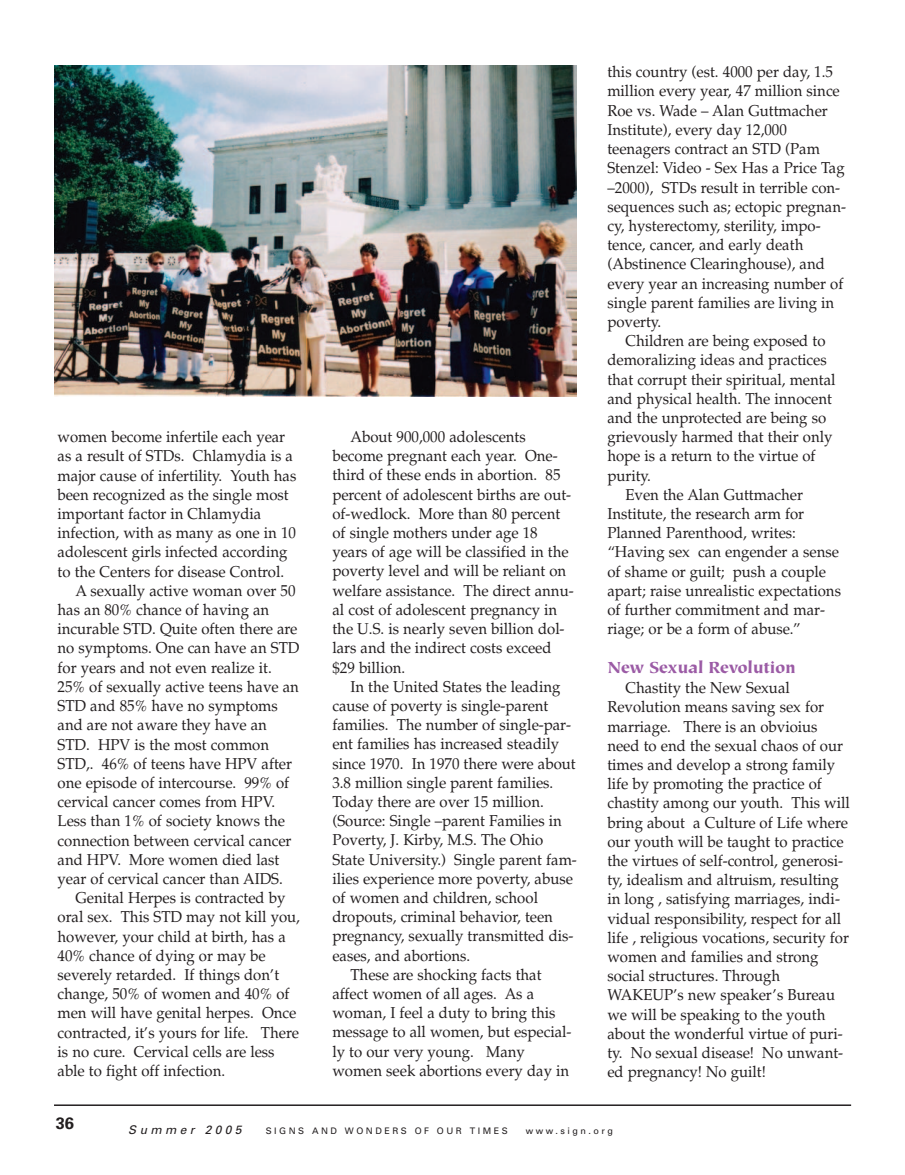
<style>
.page{position:relative;width:905px;height:1175px;background:#fff}
.page>*{position:absolute;margin:0;border:0;box-sizing:border-box;transform-origin:0 0}
.t1{font:900 18px "Tiepolo";letter-spacing:-.01em;color:#9b5ba5}
.t2{font:700 16.5px "Univers";color:#231f20}
.t3{font:15.75px/19.2px "Palatino";color:#231f20;scale:.95 1}
.t4{font:italic 12px "Univers";letter-spacing:.28em;color:#231f20}
.t5{font:9px "Univers";letter-spacing:.28em;color:#231f20}
</style>
<div class="page">
<hr style="left:54px;top:1104px;width:797px;height:2px;background:#231f20">
<img style="left:54px;top:65px;width:522px;height:331px">
<p class="t3" style="left:57px;top:427px;width:241px">women become infertile each year</p>
<p class="t3" style="left:57px;top:446px;width:249px">as a result of STDs. Chlamydia is a</p>
<p class="t3" style="left:57px;top:465px;width:253px">major cause of infertility. Youth has</p>
<p class="t3" style="left:57px;top:485px;width:245px">been recognized as the single most</p>
<p class="t3" style="left:57px;top:504px;width:216px">important factor in Chlamydia</p>
<p class="t3" style="left:57px;top:523px;width:252px">infection, with as many as one in 10</p>
<p class="t3" style="left:57px;top:542px;width:243px">adolescent girls infected according</p>
<p class="t3" style="left:57px;top:561px;width:240px">to the Centers for disease Control.</p>
<p class="t3" style="left:76px;top:581px;width:233px">A sexually active woman over 50</p>
<p class="t3" style="left:57px;top:600px;width:224px">has an 80% chance of having an</p>
<p class="t3" style="left:57px;top:619px;width:254px">incurable STD. Quite often there are</p>
<p class="t3" style="left:58px;top:638px;width:256px">no symptoms. One can have an STD</p>
<p class="t3" style="left:58px;top:657px;width:227px">for years and not even realize it.</p>
<p class="t3" style="left:58px;top:677px;width:256px">25% of sexually active teens have an</p>
<p class="t3" style="left:58px;top:696px;width:233px">STD and 85% have no symptoms</p>
<p class="t3" style="left:58px;top:715px;width:222px">and are not aware they have an</p>
<p class="t3" style="left:58px;top:734px;width:224px">STD. HPV is the most common</p>
<p class="t3" style="left:58px;top:753px;width:248px">STD,. 46% of teens have HPV after</p>
<p class="t3" style="left:58px;top:773px;width:245px">one episode of intercourse. 99% of</p>
<p class="t3" style="left:58px;top:792px;width:231px">cervical cancer comes from HPV.</p>
<p class="t3" style="left:58px;top:811px;width:241px">Less than 1% of society knows the</p>
<p class="t3" style="left:58px;top:830px;width:248px">connection between cervical cancer</p>
<p class="t3" style="left:58px;top:849px;width:235px">and HPV. More women died last</p>
<p class="t3" style="left:58px;top:869px;width:239px">year of cervical cancer than AIDS.</p>
<p class="t3" style="left:76px;top:888px;width:222px">Genital Herpes is contracted by</p>
<p class="t3" style="left:58px;top:907px;width:257px">oral sex. This STD may not kill you,</p>
<p class="t3" style="left:58px;top:926px;width:242px">however, your child at birth, has a</p>
<p class="t3" style="left:58px;top:945px;width:221px">40% chance of dying or may be</p>
<p class="t3" style="left:58px;top:965px;width:235px">severely retarded. If things don’t</p>
<p class="t3" style="left:58px;top:984px;width:246px">change, 50% of women and 40% of</p>
<p class="t3" style="left:58px;top:1003px;width:253px">men will have genital herpes. Once</p>
<p class="t3" style="left:58px;top:1022px;width:255px">contracted, it’s yours for life. There</p>
<p class="t3" style="left:58px;top:1041px;width:230px">is no cure. Cervical cells are less</p>
<p class="t3" style="left:58px;top:1061px;width:178px">able to fight off infection.</p>
<p class="t3" style="left:332px;top:427px;width:255px;text-indent:18px">About 900,000 adolescents become pregnant each year. One&shy;third of these ends in abortion. 85 percent of adolescent births are out&shy;of-wedlock. More than 80 percent of single mothers under age 18 years of age will be classified in the poverty level and will be reliant on welfare assistance. The direct annu&shy;al cost of adolescent pregnancy in the U.S. is nearly seven billion dol&shy;lars and the indirect costs exceed $29 billion.</p>
<p class="t3" style="left:350px;top:676px;width:222px">In the United States the leading</p>
<p class="t3" style="left:332px;top:696px;width:229px">cause of poverty is single-parent</p>
<p class="t3" style="left:332px;top:715px;width:253px">families. The number of single-par-</p>
<p class="t3" style="left:332px;top:734px;width:240px">ent families has increased steadily</p>
<p class="t3" style="left:332px;top:753px;width:258px">since 1970. In 1970 there were about</p>
<p class="t3" style="left:332px;top:772px;width:234px">3.8 million single parent families.</p>
<p class="t3" style="left:332px;top:792px;width:224px">Today there are over 15 million.</p>
<p class="t3" style="left:332px;top:811px;width:243px">(Source: Single –parent Families in</p>
<p class="t3" style="left:332px;top:830px;width:223px">Poverty, J. Kirby, M.S. The Ohio</p>
<p class="t3" style="left:332px;top:849px;width:259px">State University.) Single parent fam-</p>
<p class="t3" style="left:332px;top:868px;width:255px">ilies experience more poverty, abuse</p>
<p class="t3" style="left:332px;top:888px;width:218px">of women and children, school</p>
<p class="t3" style="left:332px;top:907px;width:234px">dropouts, criminal behavior, teen</p>
<p class="t3" style="left:332px;top:926px;width:255px">pregnancy, sexually transmitted dis-</p>
<p class="t3" style="left:332px;top:945px;width:147px">eases, and abortions.</p>
<p class="t3" style="left:350px;top:964px;width:203px">These are shocking facts that</p>
<p class="t3" style="left:332px;top:984px;width:214px">affect women of all ages. As a</p>
<p class="t3" style="left:332px;top:1003px;width:236px">woman, I feel a duty to bring this</p>
<p class="t3" style="left:332px;top:1022px;width:253px">message to all women, but especial-</p>
<p class="t3" style="left:332px;top:1041px;width:204px">ly to our very young. Many</p>
<p class="t3" style="left:332px;top:1060px;width:251px">women seek abortions every day in</p>
<p class="t3" style="left:607px;top:62px;width:253px">this country (est. 4000 per day, 1.5 million every year, 47 million since<br>Roe vs. Wade – Alan Guttmacher<br>Institute), every day 12,000 teenagers contract an STD (Pam<br>Stenzel: Video - Sex Has a Price Tag –2000), STDs result in terrible con&shy;sequences such as; ectopic pregnan&shy;cy, hysterectomy, sterility, impo&shy;tence, cancer, and early death (Abstinence Clearinghouse), and every year an increasing number of single parent families are living in poverty.</p>
<p class="t3" style="left:625px;top:331px;width:212px">Children are being exposed to</p>
<p class="t3" style="left:607px;top:350px;width:232px">demoralizing ideas and practices</p>
<p class="t3" style="left:607px;top:369px;width:242px">that corrupt their spiritual, mental</p>
<p class="t3" style="left:607px;top:389px;width:238px">and physical health. The innocent</p>
<p class="t3" style="left:607px;top:408px;width:232px">and the unprotected are being so</p>
<p class="t3" style="left:607px;top:427px;width:238px">grievously harmed that their only</p>
<p class="t3" style="left:607px;top:446px;width:221px">hope is a return to the virtue of</p>
<p class="t3" style="left:607px;top:465px;width:47px">purity.</p>
<p class="t3" style="left:625px;top:485px;width:188px">Even the Alan Guttmacher</p>
<p class="t3" style="left:607px;top:504px;width:209px">Institute, the research arm for</p>
<p class="t3" style="left:607px;top:523px;width:200px">Planned Parenthood, writes:</p>
<p class="t3" style="left:607px;top:542px;width:245px">“Having sex can engender a sense</p>
<p class="t3" style="left:607px;top:561px;width:232px">of shame or guilt; push a couple</p>
<p class="t3" style="left:607px;top:581px;width:247px">apart; raise unrealistic expectations</p>
<p class="t3" style="left:607px;top:600px;width:230px">of further commitment and mar-</p>
<p class="t3" style="left:607px;top:619px;width:205px">riage; or be a form of abuse.”</p>
<p class="t1" style="left:607px;top:660px;width:190px">New Sexual Revolution</p>
<p class="t3" style="left:607px;top:678px;width:256px;text-indent:18px">Chastity the New Sexual Revolution means saving sex for marriage. There is an obvioius need to end the sexual chaos of our times and develop a strong family life by promoting the practice of chastity among our youth. This will bring about a Culture of Life where our youth will be taught to practice the virtues of self-control, generosi&shy;ty, idealism and altruism, resulting in long , satisfying marriages, indi&shy;vidual responsibility, respect for all life , religious vocations, security for women and families and strong social structures. Through WAKEUP’s new speaker’s Bureau we will be speaking to the youth about the wonderful virtue of puri&shy;ty. No sexual disease! No unwant&shy;ed pregnancy! No guilt!</p>
<p class="t2" style="left:56px;top:1117px;width:20px">36</p>
<p class="t4" style="left:128px;top:1124px;width:115px">Summer 2005</p>
<p class="t5" style="left:266px;top:1127px;width:243px">SIGNS AND WONDERS OF OUR TIMES</p>
<p class="t5" style="left:526px;top:1127px;width:89px">www.sign.org</p>
</div>
